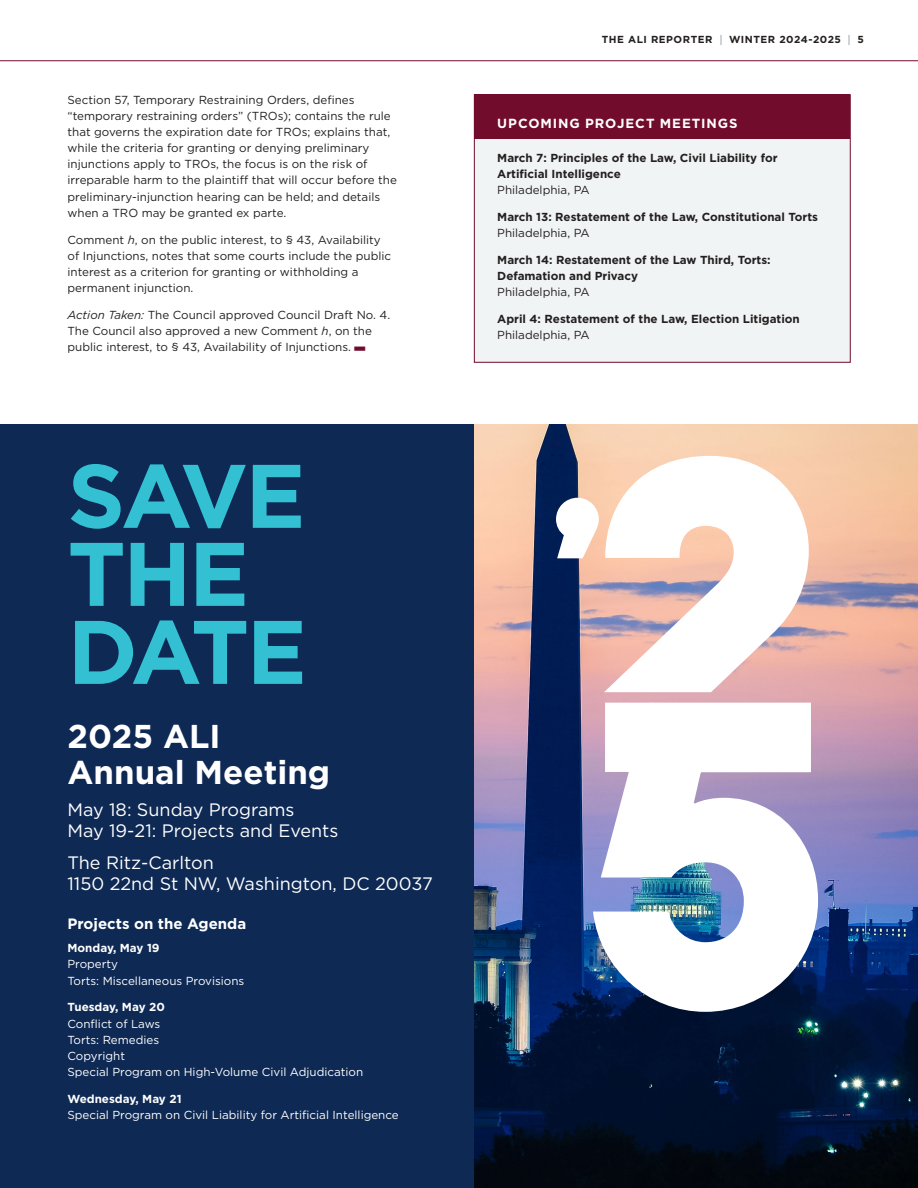
<style>
.page{position:relative;width:918px;height:1188px;background:#fff}
.page>*{position:absolute;margin:0;border:0;box-sizing:border-box;transform-origin:0 0}
.t1{font:700 90px/78px "Gotham";letter-spacing:-.04em;color:#32c0d2}
.t2{font:700 36px "Gotham";color:#720c2c;scale:.5 1}
.t3{font:700 33px/36px "Gotham";color:#fff}
.t4{font:18px/21px "Gotham";color:#fff}
.t5{font:700 15px "Gotham";color:#fff}
.t6{font:700 13.2px "Gotham";letter-spacing:.07em;color:#fff}
.t7{font:11.7px/16px "Gotham";color:#231f20}
.t8{font:700 11.7px/16px "Gotham";color:#231f20}
.t9{font:11.7px/16px "Gotham";color:#fff}
.t10{font:700 11.7px "Gotham";color:#fff}
.t11{font:700 10.2px "Gotham";letter-spacing:.05em;color:#231f20}
.s1{font-style:italic}
</style>
<div class="page">
<div style="left:0;top:425px;width:474px;height:763px;background:#0e2954"></div>
<img style="left:474px;top:425px;width:444px;height:763px">
<svg style="left:592px;top:455px;width:227px;height:558px"></svg>
<svg style="left:555px;top:497px;width:45px;height:62px"></svg>
<div style="left:474px;top:95px;width:376px;height:267px;background:#f1f4f4"></div>
<div style="left:475px;top:95px;width:375px;height:44px;background:#720c2c"></div>
<div style="left:474px;top:95px;width:376px;height:268px;border:1px solid #720c2c"></div>
<hr style="left:0;top:60px;width:918px;height:1px;background:#720c2c">
<p class="t7" style="left:68px;top:91px;width:331px">Section 57, Temporary Restraining Orders, defines “temporary restraining orders” (TROs); contains the rule that governs the expiration date for TROs; explains that, while the criteria for granting or denying preliminary injunctions apply to TROs, the focus is on the risk of irreparable harm to the plaintiff that will occur before the preliminary-injunction hearing can be held; and details when a TRO may be granted ex parte.</p>
<p class="t7" style="left:68px;top:231px;width:325px">Comment <span class="s1">h</span>, on the public interest, to § 43, Availability of Injunctions, notes that some courts include the public interest as a criterion for granting or withholding a permanent injunction.</p>
<p class="t7" style="left:68px;top:306px;width:324px"><span class="s1">Action Taken:</span> The Council approved Council Draft No. 4.<br>The Council also approved a new Comment <span class="s1">h</span>, on the public interest, to § 43, Availability of Injunctions.</p>
<h2 class="t2" style="left:354px;top:309px;width:23px">_</h2>
<h1 class="t1" style="left:67px;top:456px;width:241px">SAVE<br>THE<br>DATE</h1>
<h3 class="t3" style="left:67px;top:718px;width:264px">2025 ALI<br>Annual Meeting</h3>
<h3 class="t4" style="left:67px;top:799px;width:272px">May 18: Sunday Programs<br>May 19-21: Projects and Events</h3>
<h3 class="t4" style="left:67px;top:852px;width:367px">The Ritz-Carlton<br>1150 22nd St NW, Washington, DC 20037</h3>
<p class="t5" style="left:67px;top:914px;width:180px">Projects on the Agenda</p>
<p class="t10" style="left:67px;top:940px;width:94px">Monday, May 19</p>
<p class="t9" style="left:67px;top:956px;width:178px">Property<br>Torts: Miscellaneous Provisions</p>
<p class="t10" style="left:67px;top:1000px;width:99px">Tuesday, May 20</p>
<p class="t9" style="left:67px;top:1015px;width:297px">Conflict of Laws<br>Torts: Remedies<br>Copyright<br>Special Program on High-Volume Civil Adjudication</p>
<p class="t10" style="left:67px;top:1091px;width:116px">Wednesday, May 21</p>
<p class="t9" style="left:67px;top:1107px;width:333px">Special Program on Civil Liability for Artificial Intelligence</p>
<p class="t11" style="left:602px;top:33px;width:112px">THE ALI REPORTER</p>
<p class="t11" style="left:729px;top:33px;width:114px">WINTER 2024-2025</p>
<p class="t11" style="left:858px;top:33px;width:8px">5</p>
<p class="t6" style="left:497px;top:115px;width:242px">UPCOMING PROJECT MEETINGS</p>
<p class="t8" style="left:497px;top:150px;width:282px">March 7: Principles of the Law, Civil Liability for<br>Artificial Intelligence</p>
<p class="t7" style="left:497px;top:182px;width:94px">Philadelphia, PA</p>
<p class="t8" style="left:497px;top:209px;width:322px">March 13: Restatement of the Law, Constitutional Torts</p>
<p class="t7" style="left:497px;top:225px;width:94px">Philadelphia, PA</p>
<p class="t8" style="left:497px;top:252px;width:275px">March 14: Restatement of the Law Third, Torts:<br>Defamation and Privacy</p>
<p class="t7" style="left:497px;top:284px;width:94px">Philadelphia, PA</p>
<p class="t8" style="left:497px;top:311px;width:304px">April 4: Restatement of the Law, Election Litigation</p>
<p class="t7" style="left:497px;top:327px;width:94px">Philadelphia, PA</p>
</div>
